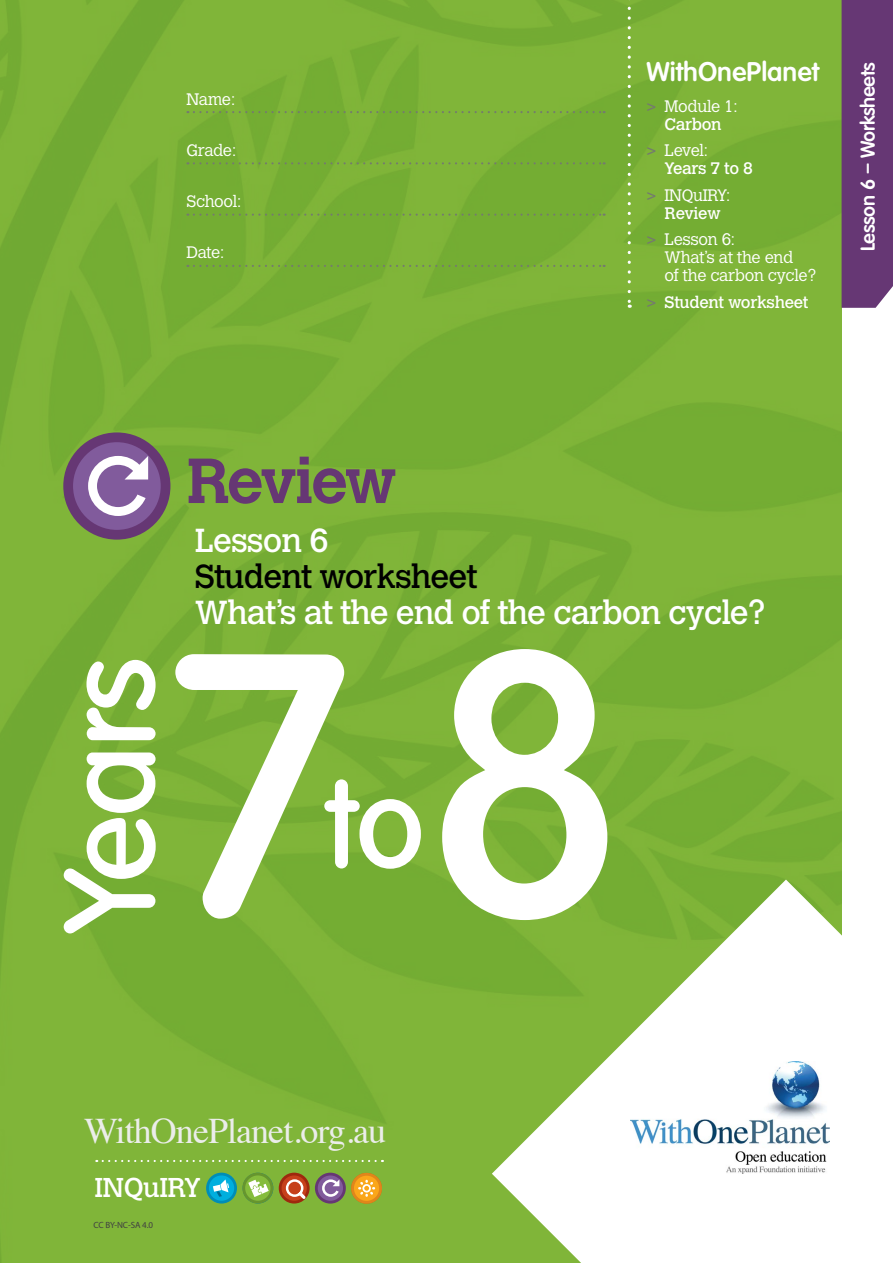
<style>
.page{position:relative;width:893px;height:1263px;background:#fff}
.page>*{position:absolute;margin:0;border:0;box-sizing:border-box;transform-origin:0 0}
.t1{font:500 362.25px "Volkswagen";color:#fff}
.t2{font:500 125.4px "Volkswagen";color:#fff}
.t3{font:500 124.5px "Volkswagen";color:#fff}
.t4{font:700 63px "Calvert";letter-spacing:-.03em;color:#663774}
.t5{font:36px "Times";letter-spacing:-.025em;color:#ebedea}
.t6{font:33px "Calvert";letter-spacing:-.03em;color:#fff}
.t7{font:33px "Calvert";letter-spacing:-.03em;color:#000}
.t8{font:27px "Calvert";letter-spacing:-.02em;color:#fff}
.t9{font:600 26.25px "Volkswagen";color:#fff}
.t10{font:600 19.5px "Volkswagen";letter-spacing:-.02em;color:#fff}
.t11{font:300 16.5px/18px "Calvert";letter-spacing:-.02em;color:#fff;text-align:center}
.t12{font:16.5px/18px "Calvert";letter-spacing:-.02em;color:#fff}
.t13{font:9px "Myriad Pro";letter-spacing:-.02em;color:#414042}
.s1{font-weight:400;font-size:15px;color:#747b6e}
.s2{font-weight:400}
.s3{font-size:15px;color:#747b6e}
.s4{font-weight:300}
</style>
<div class="page">
<img style="left:0;top:0;width:841px;height:1263px">
<svg style="left:492px;top:879px;width:350px;height:384px"></svg>
<img style="left:631px;top:1061px;width:198px;height:113px">
<svg style="left:68px;top:437px;width:98px;height:98px;background:#7a5292"></svg>
<div style="left:64px;top:432px;width:106px;height:108px;border:10px solid #663774;border-radius:50%"></div>
<svg style="left:88px;top:456px;width:60px;height:60px"></svg>
<div style="left:842px;top:0;width:51px;height:308px;background:#663774"></div>
<svg style="left:103px;top:1160px;width:280px;height:2px"></svg>
<svg style="left:207px;top:1174px;width:29px;height:28px"></svg>
<div style="left:206px;top:1173px;width:31px;height:30px;border:3px solid #008db7;border-radius:50%"></div>
<svg style="left:213px;top:1179px;width:16px;height:18px"></svg>
<svg style="left:280px;top:1174px;width:28px;height:28px"></svg>
<div style="left:279px;top:1173px;width:31px;height:30px;border:3px solid #9e280e;border-radius:50%"></div>
<svg style="left:286px;top:1179px;width:20px;height:20px"></svg>
<svg style="left:353px;top:1174px;width:28px;height:28px"></svg>
<div style="left:351px;top:1173px;width:31px;height:31px;border:3px solid #e0861b;border-radius:50%"></div>
<svg style="left:358px;top:1180px;width:17px;height:17px"></svg>
<div style="left:243px;top:1173px;width:30px;height:30px;border:3px solid #0084b6;border-radius:50%"></div>
<svg style="left:244px;top:1174px;width:28px;height:28px"></svg>
<div style="left:242px;top:1172px;width:31px;height:31px;border:3px solid #66952e;border-radius:50%"></div>
<svg style="left:248px;top:1180px;width:21px;height:17px"></svg>
<svg style="left:316px;top:1174px;width:28px;height:28px"></svg>
<div style="left:315px;top:1173px;width:31px;height:30px;border:3px solid #663774;border-radius:50%"></div>
<svg style="left:322px;top:1179px;width:17px;height:18px"></svg>
<svg style="left:628px;top:0;width:3px;height:308px"></svg>
<svg style="left:194px;top:111px;width:411px;height:2px"></svg>
<svg style="left:194px;top:162px;width:411px;height:2px"></svg>
<svg style="left:194px;top:214px;width:411px;height:2px"></svg>
<svg style="left:194px;top:265px;width:411px;height:2px"></svg>
<p class="t11" style="left:186px;top:90px;width:50px">Name:</p>
<p class="t11" style="left:186px;top:141px;width:51px">Grade:</p>
<p class="t11" style="left:186px;top:193px;width:57px">School:</p>
<p class="t11" style="left:186px;top:244px;width:39px">Date:</p>
<h3 class="t9" style="left:646px;top:56px;width:175px">WithOnePlanet</h3>
<p class="t11" style="left:646px;top:97px;width:93px"><span class="s1">&gt;</span> Module 1:<br><span class="s2">Carbon</span></p>
<p class="t12" style="left:665px;top:142px;width:90px;text-indent:-18px"><span class="s3">&gt;</span> <span class="s4">Level:<br></span>Years 7 to 8</p>
<p class="t11" style="left:646px;top:186px;width:85px"><span class="s1">&gt;</span> INQuIRY:<br><span class="s2">Review</span></p>
<p class="t11" style="left:665px;top:231px;width:153px;text-align:left;text-indent:-18px"><span class="s1">&gt;</span> Lesson 6:<br>What’s at the end<br>of the carbon cycle?</p>
<p class="t12" style="left:646px;top:293px;width:164px"><span class="s3">&gt;</span> Student worksheet</p>
<p class="t10" style="left:856px;top:251px;width:190px;rotate:-90deg">Lesson 6 – Worksheets</p>
<h3 class="t3" style="left:37px;top:933px;width:278px;rotate:-90deg">Years</h3>
<h3 class="t4" style="left:186px;top:441px;width:212px">Review</h3>
<h3 class="t6" style="left:195px;top:521px;width:135px">Lesson 6</h3>
<h3 class="t7" style="left:195px;top:557px;width:284px">Student worksheet</h3>
<h3 class="t6" style="left:195px;top:593px;width:572px">What’s at the end of the carbon cycle?</h3>
<h1 class="t1" style="left:159px;top:573px;width:469px">78</h1>
<h2 class="t2" style="left:325px;top:749px;width:102px">to</h2>
<h3 class="t5" style="left:84px;top:1098px;width:304px">WithOnePlanet.org.au</h3>
<h3 class="t8" style="left:94px;top:1172px;width:108px">INQuIRY</h3>
<p class="t13" style="left:94px;top:1219px;width:61px">CC BY-NC-SA 4.0</p>
</div>
